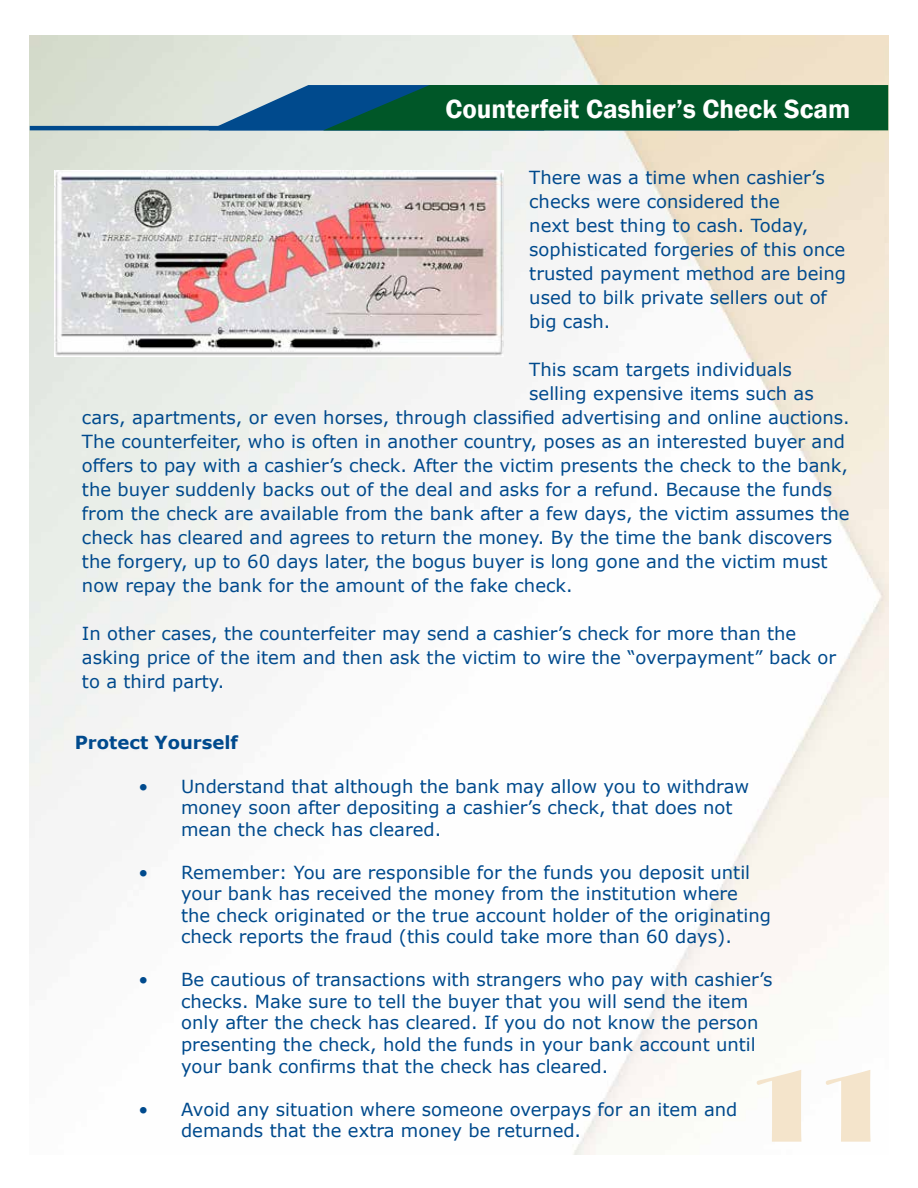
<style>
.page{position:relative;width:918px;height:1188px;background:#fff}
.page>*{position:absolute;margin:0;border:0;box-sizing:border-box;transform-origin:0 0}
.t1{font:99px "Broadway BT";color:#f4e4cb}
.Section_title{font:600 27px "Franklin Gothic";color:#fff}
.Body{font:18px/21.6px "Verdana";color:#004a8d}
.Protect_Yourself{font:700 18px "Verdana";color:#004a8d}
</style>
<div class="page">
<img style="left:30px;top:35px;width:858px;height:1119px">
<img style="left:54px;top:170px;width:450px;height:186px">
<hr style="left:30px;top:126px;width:514px;height:4px;background:#004a8d">
<svg style="left:208px;top:85px;width:680px;height:45px;background:#105f47"></svg>
<p class="Section_title" style="left:445px;top:92px;width:406px">Counterfeit Cashier’s Check Scam</p>
<p class="Body" style="left:529px;top:165px;width:318px;line-height:24px">There was a time when cashier’s checks were considered the<br>next best thing to cash. Today, sophisticated forgeries of this once trusted payment method are being used to bilk private sellers out of big cash.</p>
<p class="Body" style="left:529px;top:358px;width:264px">This scam targets individuals</p>
<p class="Body" style="left:529px;top:382px;width:286px">selling expensive items such as</p>
<p class="Body" style="left:82px;top:406px;width:769px">cars, apartments, or even horses, through classified advertising and online auctions.</p>
<p class="Body" style="left:82px;top:430px;width:765px">The counterfeiter, who is often in another country, poses as an interested buyer and</p>
<p class="Body" style="left:82px;top:454px;width:768px">offers to pay with a cashier’s check. After the victim presents the check to the bank,</p>
<p class="Body" style="left:82px;top:478px;width:752px">the buyer suddenly backs out of the deal and asks for a refund. Because the funds</p>
<p class="Body" style="left:82px;top:502px;width:769px">from the check are available from the bank after a few days, the victim assumes the</p>
<p class="Body" style="left:82px;top:526px;width:752px">check has cleared and agrees to return the money. By the time the bank discovers</p>
<p class="Body" style="left:82px;top:550px;width:747px">the forgery, up to 60 days later, the bogus buyer is long gone and the victim must</p>
<p class="Body" style="left:82px;top:574px;width:492px">now repay the bank for the amount of the fake check.</p>
<p class="Body" style="left:82px;top:621px;width:756px;line-height:24px">In other cases, the counterfeiter may send a cashier’s check for more than the asking price of the item and then ask the victim to wire the “overpayment” back or to a third party.</p>
<p class="Protect_Yourself" style="left:75px;top:730px;width:165px">Protect Yourself</p>
<p class="Body" style="left:181px;top:775px;width:570px;text-indent:-43px">• Understand that although the bank may allow you to withdraw money soon after depositing a cashier’s check, that does not mean the check has cleared.</p>
<p class="Body" style="left:181px;top:861px;width:592px;text-indent:-43px">• Remember: You are responsible for the funds you deposit until your bank has received the money from the institution where the check originated or the true account holder of the originating check reports the fraud (this could take more than 60 days).</p>
<p class="Body" style="left:181px;top:969px;width:593px;text-indent:-43px">• Be cautious of transactions with strangers who pay with cashier’s checks. Make sure to tell the buyer that you will send the item only after the check has cleared. If you do not know the person presenting the check, hold the funds in your bank account until your bank confirms that the check has cleared.</p>
<p class="Body" style="left:181px;top:1098px;width:558px;text-indent:-43px">• Avoid any situation where someone overpays for an item and demands that the extra money be returned.</p>
<h1 class="t1" style="left:750px;top:1046px;width:140px">11</h1>
</div>
